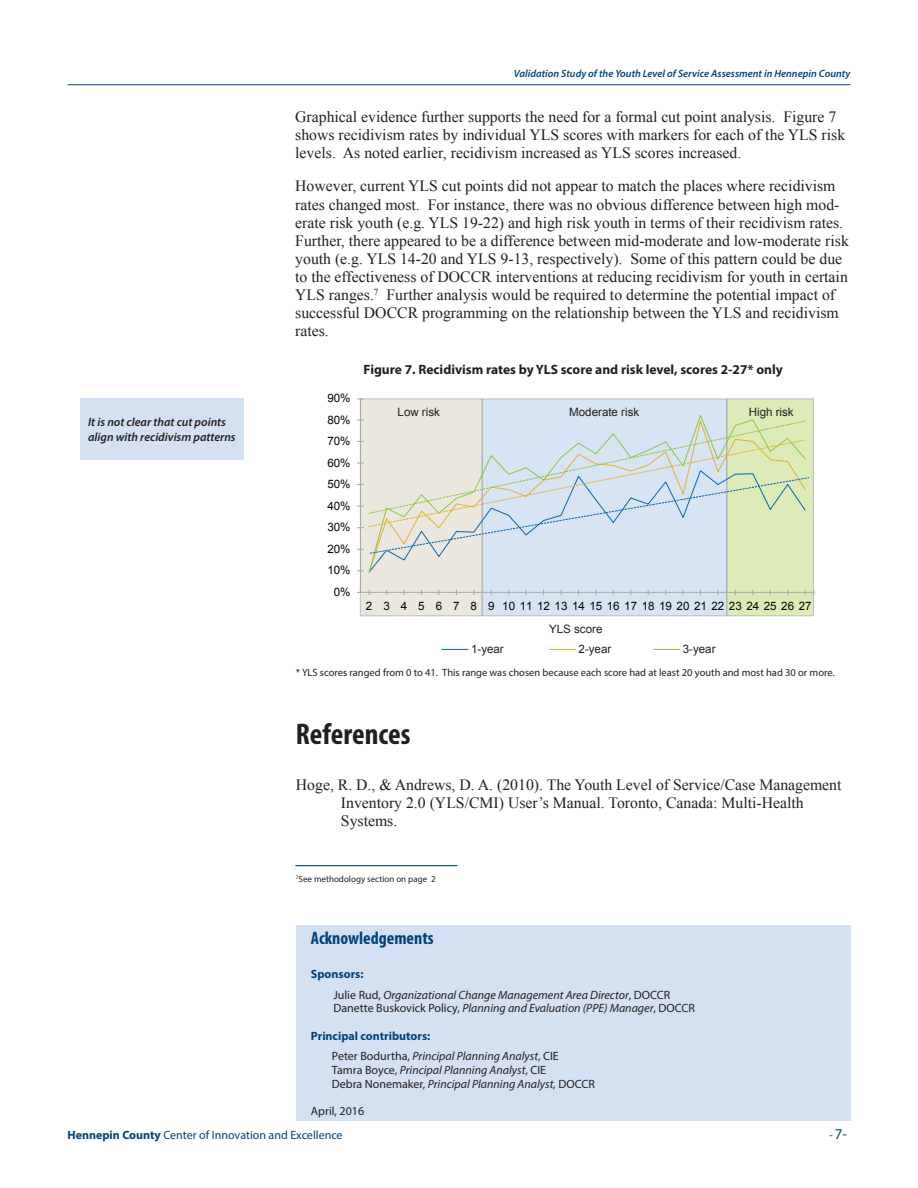
<style>
.page{position:relative;width:918px;height:1188px;background:#fff}
.page>*{position:absolute;margin:0;border:0;box-sizing:border-box;transform-origin:0 0}
.Heading{font:700 condensed 30px "Myriad Pro";color:#231f20}
.t1{font:700 condensed 18px "Myriad Pro";color:#00447c}
.t2{font:15.75px/18.1px "Times New Roman";color:#231f20}
.t3{font:15px "Myriad Pro";color:#00447c}
.TableFigureTitle{font:700 13.5px "Myriad Pro";color:#231f20}
.t4{font:italic 12px "Myriad Pro";color:#231f20}
.callout_box_tex{font:italic 600 12px/14.4px "Myriad Pro";color:#231f20}
.t5{font:12px "Myriad Pro";color:#00447c}
.t6{font:700 12px "Myriad Pro";color:#00447c}
.t7{font:12px "Myriad Pro";color:#231f20}
.t8{font:11.55px "Arial";color:#030505}
.t9{font:11.55px "Arial";color:#231f20}
.Source{font:10.5px "Myriad Pro";color:#231f20}
.t10{font:italic 600 10.5px "Myriad Pro";color:#00447c}
.Footnote_text{font:9px "Myriad Pro";color:#231f20}
.s1{font-style:normal}
.s2{font-weight:700}
.s3{font-style:italic;font-size:12px}
</style>
<div class="page">
<hr style="left:68px;top:84px;width:782px;height:1px;background:#00447c">
<div style="left:727px;top:399px;width:86px;height:217px;background:#dcebb8"></div>
<div style="left:726px;top:398px;width:88px;height:218px;border:1px solid #949698"></div>
<div style="left:482px;top:399px;width:245px;height:217px;background:#d6e4f4"></div>
<div style="left:482px;top:398px;width:245px;height:218px;border:1px solid #949698"></div>
<div style="left:360px;top:399px;width:122px;height:217px;background:#ebe7df"></div>
<div style="left:360px;top:398px;width:123px;height:218px;border:1px solid #949698"></div>
<hr style="left:360px;top:398px;width:1px;height:194px;background:#a7a7a7">
<hr style="left:361px;top:592px;width:453px;height:1px;background:#a7a7a7">
<svg style="left:357px;top:590px;width:13px;height:5px"></svg>
<svg style="left:368px;top:413px;width:386px;height:160px"></svg>
<svg style="left:357px;top:420px;width:453px;height:135px"></svg>
<svg style="left:442px;top:649px;width:26px;height:1px"></svg>
<svg style="left:549px;top:649px;width:27px;height:1px"></svg>
<svg style="left:653px;top:649px;width:27px;height:1px"></svg>
<hr style="left:296px;top:865px;width:162px;height:1px;background:#00447c">
<div style="left:296px;top:925px;width:554px;height:195px;background:#d4e1f3"></div>
<div style="left:81px;top:398px;width:163px;height:62px;background:#d4e1f3"></div>
<p class="t10" style="left:514px;top:67px;width:338px">Validation Study of the Youth Level of Service Assessment in Hennepin County</p>
<p class="t2" style="left:295px;top:108px;width:551px">Graphical evidence further supports the need for a formal cut point analysis. Figure 7 shows recidivism rates by individual YLS scores with markers for each of the YLS risk levels. As noted earlier, recidivism increased as YLS scores increased.</p>
<p class="t2" style="left:295px;top:177px;width:555px">However, current YLS cut points did not appear to match the places where recidivism rates changed most. For instance, there was no obvious difference between high mod&shy;erate risk youth (e.g. YLS 19-22) and high risk youth in terms of their recidivism rates.<br>Further, there appeared to be a difference between mid-moderate and low-moderate risk youth (e.g. YLS 14-20 and YLS 9-13, respectively). Some of this pattern could be due to the effectiveness of DOCCR interventions at reducing recidivism for youth in certain YLS ranges.<sup>7</sup> Further analysis would be required to determine the potential impact of successful DOCCR programming on the relationship between the YLS and recidivism rates.</p>
<p class="TableFigureTitle" style="left:364px;top:361px;width:421px">Figure 7. Recidivism rates by YLS score and risk level, scores 2-27* only</p>
<p class="callout_box_tex" style="left:88px;top:415px;width:149px">It is not clear that cut points align with recidivism patterns</p>
<p class="t8" style="left:327px;top:390px;width:25px">90%</p>
<p class="t8" style="left:327px;top:412px;width:25px">80%</p>
<p class="t8" style="left:327px;top:433px;width:25px">70%</p>
<p class="t8" style="left:327px;top:455px;width:25px">60%</p>
<p class="t8" style="left:327px;top:477px;width:25px">50%</p>
<p class="t8" style="left:327px;top:498px;width:25px">40%</p>
<p class="t8" style="left:327px;top:520px;width:25px">30%</p>
<p class="t8" style="left:327px;top:541px;width:25px">20%</p>
<p class="t8" style="left:327px;top:563px;width:25px">10%</p>
<p class="t8" style="left:334px;top:584px;width:18px">0%</p>
<p class="t9" style="left:398px;top:404px;width:44px">Low risk</p>
<p class="t9" style="left:569px;top:404px;width:71px">Moderate risk</p>
<p class="t9" style="left:749px;top:404px;width:46px">High risk</p>
<p class="t8" style="left:366px;top:598px;width:447px">2 3 4 5 6 7 8 9 101112131415161718192021222324252627</p>
<p class="t9" style="left:549px;top:621px;width:55px">YLS score</p>
<p class="t9" style="left:471px;top:641px;width:34px">1-year</p>
<p class="t9" style="left:579px;top:641px;width:34px">2-year</p>
<p class="t9" style="left:683px;top:641px;width:34px">3-year</p>
<p class="Source" style="left:296px;top:666px;width:540px">* YLS scores ranged from 0 to 41. This range was chosen because each score had at least 20 youth and most had 30 or more.</p>
<p class="Heading" style="left:296px;top:716px;width:116px">References</p>
<p class="t2" style="left:341px;top:775px;width:502px;text-indent:-45px">Hoge, R. D., &amp; Andrews, D. A. (2010). The Youth Level of Service/Case Management<br>Inventory 2.0 (YLS/CMI) User’s Manual. Toronto, Canada: Multi-Health<br>Systems.</p>
<p class="Footnote_text" style="left:296px;top:873px;width:141px"><sup>7</sup>See methodology section on page 2</p>
<p class="t1" style="left:311px;top:926px;width:124px">Acknowledgements</p>
<p class="t6" style="left:311px;top:966px;width:54px">Sponsors:</p>
<p class="t4" style="left:333px;top:987px;width:338px"><span class="s1">Julie Rud,</span> Organizational Change Management Area Director<span class="s1">, DOCCR</span></p>
<p class="t4" style="left:333px;top:1001px;width:363px"><span class="s1">Danette Buskovick Policy,</span> Planning and Evaluation (PPE) Manager<span class="s1">, DOCCR</span></p>
<p class="t6" style="left:311px;top:1028px;width:121px">Principal contributors:</p>
<p class="t4" style="left:332px;top:1049px;width:228px"><span class="s1">Peter Bodurtha,</span> Principal Planning Analyst<span class="s1">, CIE</span></p>
<p class="t4" style="left:332px;top:1063px;width:216px"><span class="s1">Tamra Boyce,</span> Principal Planning Analyst<span class="s1">, CIE</span></p>
<p class="t4" style="left:332px;top:1076px;width:264px"><span class="s1">Debra Nonemaker,</span> Principal Planning Analyst, <span class="s1">DOCCR</span></p>
<p class="t7" style="left:311px;top:1104px;width:55px">April, 2016</p>
<p class="t5" style="left:68px;top:1127px;width:277px"><span class="s2">Hennepin County</span> Center of Innovation and Excellence</p>
<p class="t3" style="left:829px;top:1124px;width:20px"><span class="s3">-</span> 7-</p>
</div>
